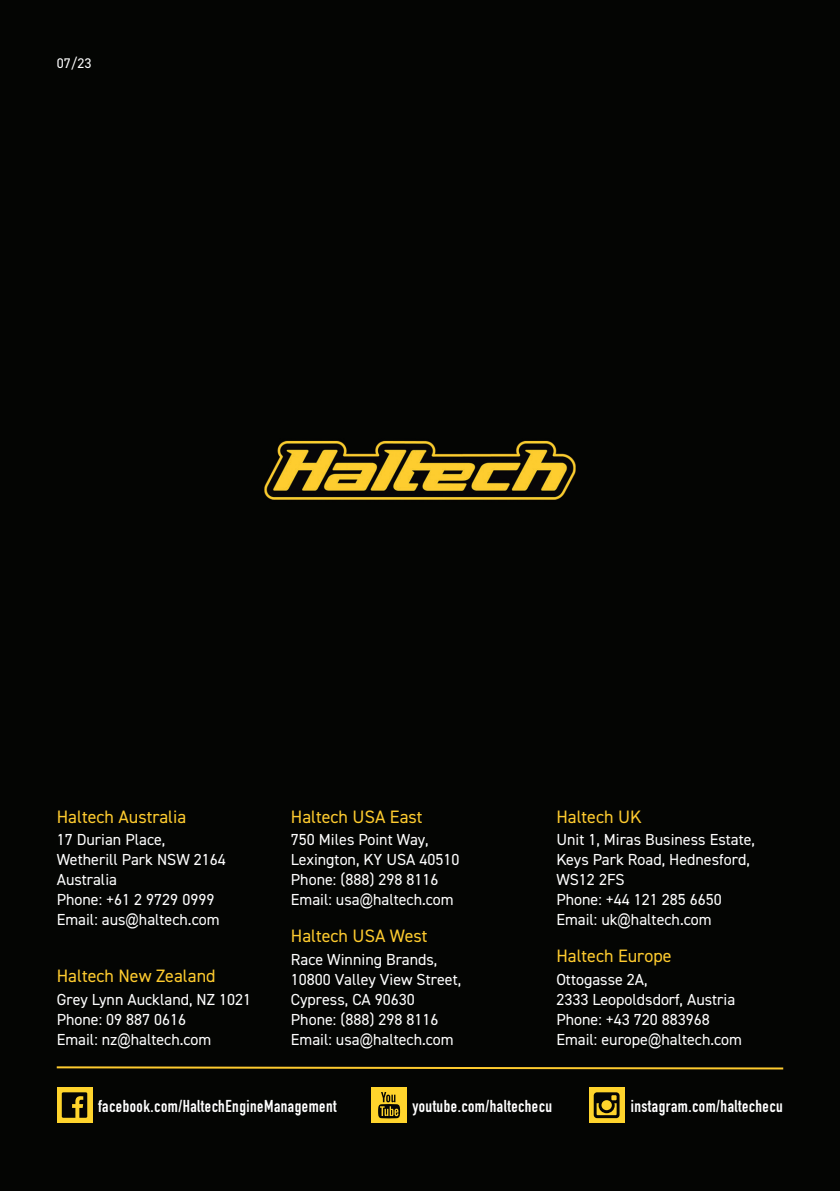
<style>
.page{position:relative;width:840px;height:1191px;background:#fff}
.page>*{position:absolute;margin:0;border:0;box-sizing:border-box;transform-origin:0 0}
.Haltech_Region{font:18px "DIN2014";color:#fecb2f}
.Body_Copy{font:700 17px "DIN Condensed";letter-spacing:.03em;color:#fff}
.Body_Copy-2{font:16px/20px "DIN2014";color:#fff}
.Body_Copy-3{font:14px "DIN2014";color:#fff}
.s1{font-family:"Arial Narrow"}
</style>
<div class="page">
<div style="left:0;top:0;width:839px;height:1191px;background:#040503"></div>
<div style="left:371px;top:1087px;width:35px;height:36px;background:#ffd42c"></div>
<svg style="left:378px;top:1092px;width:22px;height:26px"></svg>
<svg style="left:57px;top:1087px;width:35px;height:35px"></svg>
<svg style="left:62px;top:1092px;width:25px;height:25px"></svg>
<div style="left:588px;top:1087px;width:36px;height:36px;background:#ffd42c"></div>
<svg style="left:593px;top:1092px;width:26px;height:26px"></svg>
<svg style="left:55px;top:1065px;width:729px;height:5px;background:#675314"></svg>
<p class="Body_Copy-3" style="left:57px;top:54px;width:36px">07/23</p>
<p class="Haltech_Region" style="left:57px;top:805px;width:131px">Haltech Australia</p>
<p class="Body_Copy-2" style="left:57px;top:829px;width:170px">17 Durian Place,<br>Wetherill Park NSW 2164<br>Australia<br>Phone: +61 2 9729 0999<br>Email: aus<span class="s1">@</span>haltech.com</p>
<p class="Haltech_Region" style="left:57px;top:965px;width:160px">Haltech New Zealand</p>
<p class="Body_Copy-2" style="left:57px;top:989px;width:196px">Grey Lynn Auckland, NZ 1021<br>Phone: 09 887 0616<br>Email: nz<span class="s1">@</span>haltech.com</p>
<p class="Haltech_Region" style="left:291px;top:805px;width:133px">Haltech USA East</p>
<p class="Body_Copy-2" style="left:291px;top:829px;width:170px">750 Miles Point Way,<br>Lexington, KY USA 40510<br>Phone: (888) 298 8116<br>Email: usa<span class="s1">@</span>haltech.com</p>
<p class="Haltech_Region" style="left:291px;top:925px;width:138px">Haltech USA West</p>
<p class="Body_Copy-2" style="left:291px;top:949px;width:172px">Race Winning Brands,<br>10800 Valley View Street,<br>Cypress, CA 90630<br>Phone: (888) 298 8116<br>Email: usa<span class="s1">@</span>haltech.com</p>
<p class="Haltech_Region" style="left:556px;top:805px;width:87px">Haltech UK</p>
<p class="Body_Copy-2" style="left:556px;top:829px;width:200px">Unit 1, Miras Business Estate,<br>Keys Park Road, Hednesford,<br>WS12 2FS<br>Phone: +44 121 285 6650<br>Email: uk<span class="s1">@</span>haltech.com</p>
<p class="Haltech_Region" style="left:556px;top:945px;width:117px">Haltech Europe</p>
<p class="Body_Copy-2" style="left:556px;top:969px;width:187px">Ottogasse 2A,<br>2333 Leopoldsdorf, Austria<br>Phone: +43 720 883968<br>Email: europe<span class="s1">@</span>haltech.com</p>
<p class="Body_Copy" style="left:98px;top:1094px;width:240px">facebook.com/HaltechEngineManagement</p>
<p class="Body_Copy" style="left:412px;top:1094px;width:141px">youtube.com/haltechecu</p>
<p class="Body_Copy" style="left:630px;top:1094px;width:153px">instagram.com/haltechecu</p>
</div>
